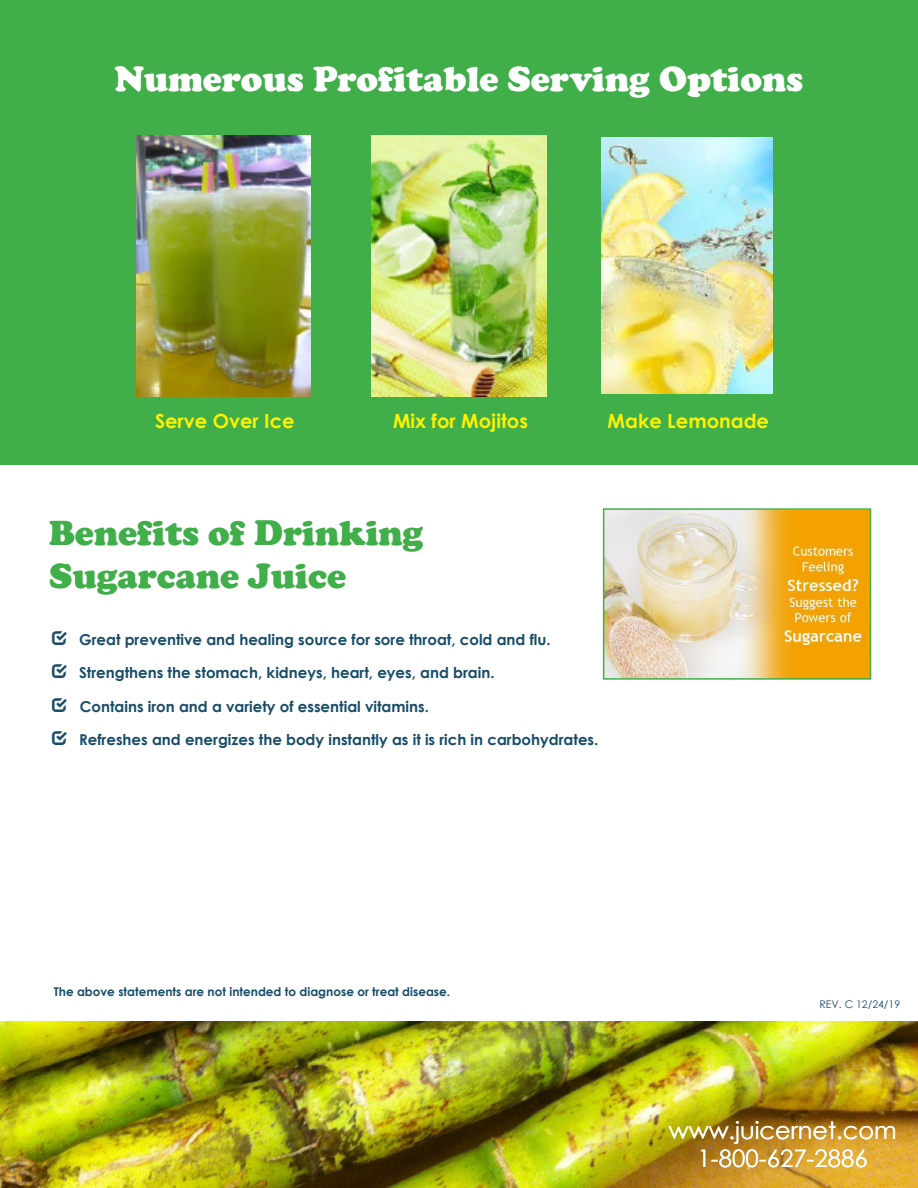
<style>
.page{position:relative;width:918px;height:1188px;background:#fff}
.page>*{position:absolute;margin:0;border:0;box-sizing:border-box;transform-origin:0 0}
.t1{font:900 36px "Cooper";color:#fff}
.t2{font:900 36px/43.2px "Cooper";color:#40ae49}
.t3{font:24px "Century Gothic";color:#fff}
.t4{font:700 19.5px "Century Gothic";color:#fff101}
.t5{font:700 15px "Century Gothic";color:#184d68}
.t6{font:700 12px "Century Gothic";color:#184d68}
.t7{font:10.5px "Century Gothic";color:#184d68}
</style>
<div class="page">
<img style="left:0;top:1022px;width:918px;height:166px">
<div style="left:0;top:0;width:918px;height:464px;background:#40ae49"></div>
<img style="left:136px;top:135px;width:174px;height:261px">
<img style="left:372px;top:135px;width:174px;height:261px">
<img style="left:601px;top:137px;width:171px;height:257px">
<img style="left:606px;top:511px;width:262px;height:166px">
<div style="left:603px;top:508px;width:268px;height:172px;border:2px solid #40ae49"></div>
<p class="t1" style="left:115px;top:58px;width:690px">Numerous Profitable Serving Options</p>
<p class="t4" style="left:155px;top:406px;width:141px">Serve Over Ice</p>
<p class="t4" style="left:393px;top:406px;width:136px">Mix for Mojitos</p>
<p class="t4" style="left:608px;top:406px;width:163px">Make Lemonade</p>
<p class="t2" style="left:49px;top:511px;width:376px">Benefits of Drinking<br>Sugarcane Juice</p>
<p class="t5" style="left:79px;top:628px;width:473px">Great preventive and healing source for sore throat, cold and flu.</p>
<p class="t5" style="left:79px;top:661px;width:417px">Strengthens the stomach, kidneys, heart, eyes, and brain.</p>
<p class="t5" style="left:80px;top:695px;width:351px">Contains iron and a variety of essential vitamins.</p>
<p class="t5" style="left:79px;top:728px;width:521px">Refreshes and energizes the body instantly as it is rich in carbohydrates.</p>
<p class="t6" style="left:54px;top:983px;width:398px">The above statements are not intended to diagnose or treat disease.</p>
<p class="t7" style="left:819px;top:997px;width:82px">REV. C 12/24/19</p>
<p class="t3" style="left:669px;top:1113px;width:229px">www.juicernet.com</p>
<p class="t3" style="left:698px;top:1142px;width:172px">1-800-627-2886</p>
</div>
